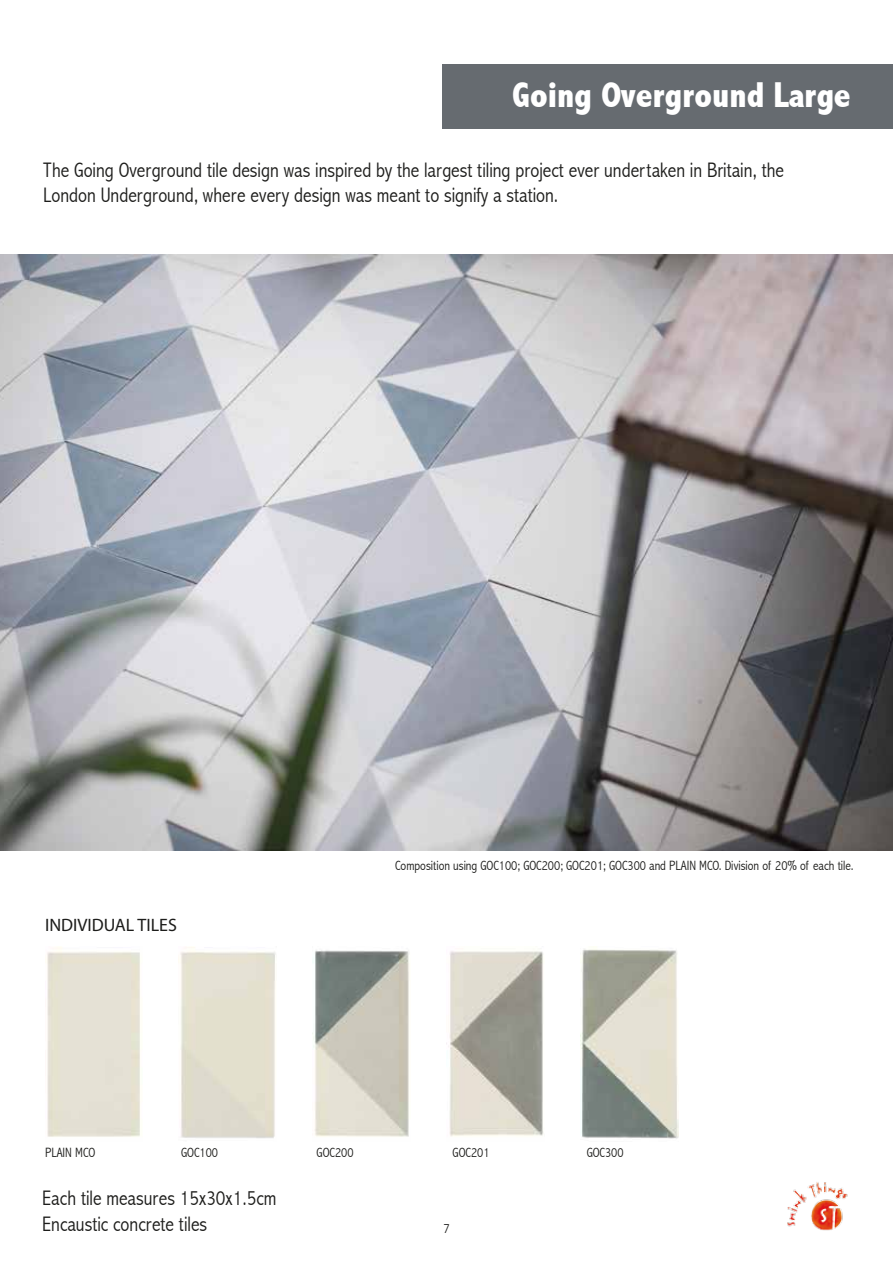
<style>
.page{position:relative;width:893px;height:1263px;background:#fff}
.page>*{position:absolute;margin:0;border:0;box-sizing:border-box;transform-origin:0 0}
.t1{font:800 condensed 36px "Abadi";color:#fff}
.t2{font:300 condensed 21px/25.2px "Abadi";color:#1d1d1b}
.t3{font:18px "Myriad Pro";color:#1d1d1b}
.t4{font:300 condensed 13.5px "Abadi";color:#1d1d1b}
</style>
<div class="page">
<div style="left:442px;top:64px;width:451px;height:64px;background:#666b70"></div>
<img style="left:787px;top:1182px;width:61px;height:49px">
<img style="left:0;top:255px;width:893px;height:596px">
<img style="left:45px;top:947px;width:95px;height:190px">
<img style="left:180px;top:947px;width:96px;height:191px">
<img style="left:313px;top:950px;width:97px;height:187px">
<img style="left:446px;top:951px;width:98px;height:186px">
<img style="left:580px;top:946px;width:98px;height:193px">
<h1 class="t1" style="left:512px;top:74px;width:340px">Going Overground Large</h1>
<p class="t2" style="left:43px;top:157px;width:742px">The Going Overground tile design was inspired by the largest tiling project ever undertaken in Britain, the<br>London Underground, where every design was meant to signify a station.</p>
<p class="t3" style="left:45px;top:914px;width:133px">INDIVIDUAL TILES</p>
<p class="t4" style="left:395px;top:857px;width:460px">Composition using GOC100; GOC200; GOC201; GOC300 and PLAIN MCO. Division of 20% of each tile.</p>
<p class="t4" style="left:45px;top:1144px;width:52px">PLAIN MCO</p>
<p class="t4" style="left:181px;top:1144px;width:38px">GOC100</p>
<p class="t4" style="left:317px;top:1144px;width:38px">GOC200</p>
<p class="t4" style="left:453px;top:1144px;width:38px">GOC201</p>
<p class="t4" style="left:587px;top:1144px;width:38px">GOC300</p>
<p class="t2" style="left:42px;top:1186px;width:236px">Each tile measures 15x30x1.5cm<br>Encaustic concrete tiles</p>
<p class="t4" style="left:444px;top:1220px;width:8px">7</p>
</div>
